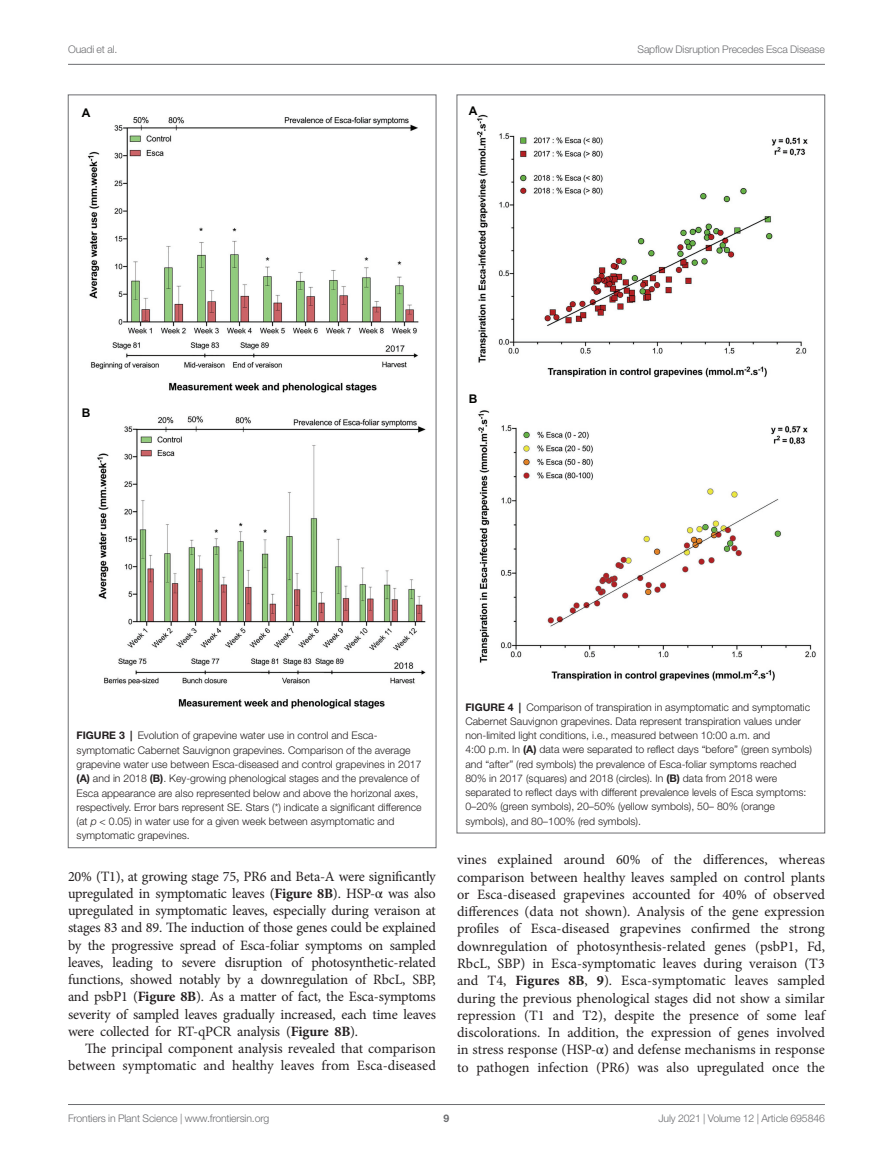
<style>
.page{position:relative;width:893px;height:1170px;background:#fff}
.page>*{position:absolute;margin:0;border:0;box-sizing:border-box;transform-origin:0 0}
.TEXT{font:14.25px/17.2px "Minion Pro";color:#231f20;text-align:right}
.TEXT_FLUSH{font:14.25px/17.2px "Minion Pro";letter-spacing:-.015em;color:#231f20;text-align:justify}
.t1{font:700 12px "Arial";color:#040503}
.FIG_LEG{font:300 10.5px/14.2px "Helvetica Neue LT Std";color:#231f20}
.t2{font:300 10.5px "Helvetica Neue LT Std";letter-spacing:-.015em;color:#6c6d70}
.t3{font:700 10.5px "Helvetica Neue LT Std";color:#6c6d70}
.s1{font-weight:700}
.s2{font-style:italic}
.s3{font-family:"STIX General"}
</style>
<div class="page">
<hr style="left:68px;top:64px;width:757px;height:1px;background:#6c6d70">
<hr style="left:68px;top:1104px;width:757px;height:1px;background:#6c6d70">
<img style="left:87px;top:116px;width:339px;height:593px">
<img style="left:476px;top:114px;width:340px;height:567px">
<p class="t2" style="left:68px;top:42px;width:51px">Ouadi et al.</p>
<p class="t2" style="left:637px;top:42px;width:189px">Sapflow Disruption Precedes Esca Disease</p>
<p class="t1" style="left:82px;top:104px;width:10px">A</p>
<p class="t1" style="left:82px;top:404px;width:10px">B</p>
<p class="t1" style="left:469px;top:103px;width:10px">A</p>
<p class="t1" style="left:469px;top:390px;width:10px">B</p>
<p class="FIG_LEG" style="left:77px;top:728px;width:346px"><span class="s1">FIGURE 3 |</span> Evolution of grapevine water use in control and Esca&shy;symptomatic Cabernet Sauvignon grapevines. Comparison of the average grapevine water use between Esca-diseased and control grapevines in 2017 <span class="s1">(A)</span> and in 2018 <span class="s1">(B)</span>. Key-growing phenological stages and the prevalence of Esca appearance are also represented below and above the horizonal axes, respectively. Error bars represent SE. Stars (*) indicate a significant difference (at <span class="s2">p</span> &lt; 0.05) in water use for a given week between asymptomatic and symptomatic grapevines.</p>
<p class="TEXT_FLUSH" style="left:68px;top:867px;width:369px">20% (T1), at growing stage 75, PR6 and Beta-A were significantly upregulated in symptomatic leaves (<span class="s1">Figure 8B</span>). HSP-<span class="s3">α</span> was also upregulated in symptomatic leaves, especially during veraison at stages 83 and 89. The induction of those genes could be explained by the progressive spread of Esca-foliar symptoms on sampled leaves, leading to severe disruption of photosynthetic-related functions, showed notably by a downregulation of RbcL, SBP, and psbP1 (<span class="s1">Figure 8B</span>). As a matter of fact, the Esca-symptoms severity of sampled leaves gradually increased, each time leaves were collected for RT-qPCR analysis (<span class="s1">Figure 8B</span>).</p>
<p class="TEXT" style="left:68px;top:1039px;width:369px">The principal component analysis revealed that comparison between symptomatic and healthy leaves from Esca-diseased</p>
<p class="FIG_LEG" style="left:465px;top:699px;width:348px"><span class="s1">FIGURE 4 |</span> Comparison of transpiration in asymptomatic and symptomatic Cabernet Sauvignon grapevines. Data represent transpiration values under non-limited light conditions, i.e., measured between 10:00 a.m. and<br>4:00 p.m. In <span class="s1">(A)</span> data were separated to reflect days “before” (green symbols) and “after” (red symbols) the prevalence of Esca-foliar symptoms reached 80% in 2017 (squares) and 2018 (circles). In <span class="s1">(B)</span> data from 2018 were separated to reflect days with different prevalence levels of Esca symptoms:<br>0–20% (green symbols), 20–50% (yellow symbols), 50– 80% (orange symbols), and 80–100% (red symbols).</p>
<p class="TEXT" style="left:457px;top:851px;width:369px;text-align:justify">vines explained around 60% of the differences, whereas comparison between healthy leaves sampled on control plants or Esca-diseased grapevines accounted for 40% of observed differences (data not shown). Analysis of the gene expression profiles of Esca-diseased grapevines confirmed the strong downregulation of photosynthesis-related genes (psbP1, Fd, RbcL, SBP) in Esca-symptomatic leaves during veraison (T3 and T4, <span class="s1">Figures 8B</span>, <span class="s1">9</span>). Esca-symptomatic leaves sampled during the previous phenological stages did not show a similar repression (T1 and T2), despite the presence of some leaf discolorations. In addition, the expression of genes involved in stress response (HSP-<span class="s3">α</span>) and defense mechanisms in response to pathogen infection (PR6) was also upregulated once the</p>
<p class="t2" style="left:68px;top:1111px;width:203px">Frontiers in Plant Science | www.frontiersin.org</p>
<p class="t3" style="left:444px;top:1111px;width:7px">9</p>
<p class="t2" style="left:658px;top:1111px;width:168px">July 2021 | Volume 12 | Article 695846</p>
</div>
